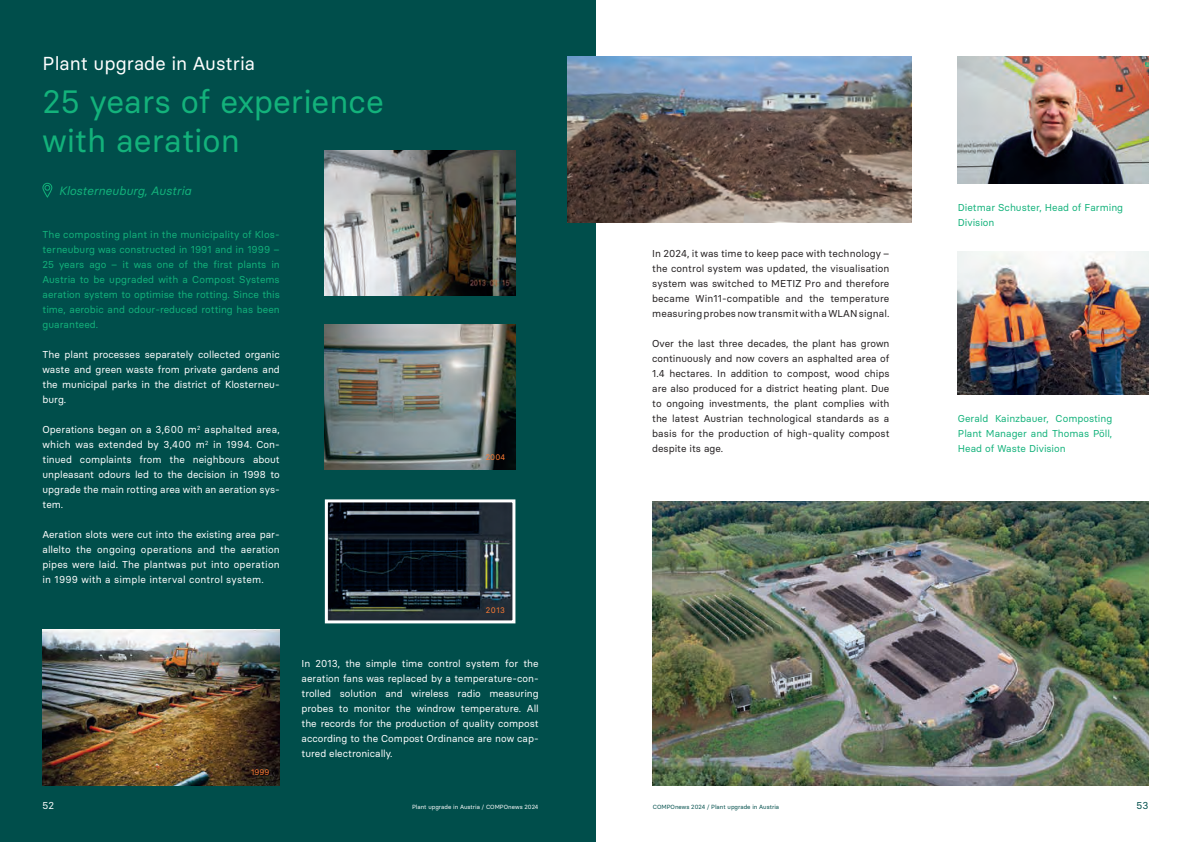
<style>
.page{position:relative;width:1191px;height:842px;background:#fff}
.page>*{position:absolute;margin:0;border:0;box-sizing:border-box;transform-origin:0 0}
.t1{font:32.3px/38.7px "Basier Circle";color:#13b27b}
.t2{font:18.7px "Basier Circle";color:#fff}
.t3{font:italic 12px "Basier Circle";color:#13b27b}
.t4{font:10px/15px "Basier Circle";color:#fff;text-align:justify}
.t5{font:10px/15px "Basier Circle";letter-spacing:.01em;color:#231f20;text-align:justify}
.t6{font:10px/15px "Basier Circle";color:#13b27b;text-align:justify}
.t7{font:10px "Basier Circle";color:#004e4b}
.t8{font:8px "Basier Circle";color:#ff7c33}
.t9{font:6px "Basier Circle";color:#fff}
.t10{font:6px "Basier Circle";color:#004e4b}
</style>
<div class="page">
<div style="left:0;top:0;width:595px;height:842px;background:#004e4b"></div>
<img style="left:567px;top:57px;width:344px;height:165px">
<img style="left:652px;top:502px;width:496px;height:283px">
<img style="left:958px;top:57px;width:190px;height:127px">
<img style="left:958px;top:252px;width:190px;height:143px">
<img style="left:43px;top:629px;width:237px;height:156px">
<img style="left:325px;top:150px;width:190px;height:145px">
<img style="left:325px;top:325px;width:190px;height:145px">
<svg style="left:324px;top:499px;width:192px;height:125px;background:#253037"></svg>
<div style="left:43px;top:183px;width:9px;height:14px;border:1px solid #13b27b;border-radius:4px"></div>
<svg style="left:45px;top:185px;width:5px;height:6px"></svg>
<h2 class="t2" style="left:43px;top:51px;width:214px">Plant upgrade in Austria</h2>
<h1 class="t1" style="left:43px;top:82px;width:343px">25 years of experience with aeration</h1>
<p class="t3" style="left:59px;top:183px;width:134px">Klosterneuburg, Austria</p>
<p class="t6" style="left:43px;top:227px;width:239px">The composting plant in the municipality of Klos&shy;terneuburg was constructed in 1991 and in 1999 – 25 years ago – it was one of the first plants in Austria to be upgraded with a Compost Systems aeration system to optimise the rotting. Since this time, aerobic and odour-reduced rotting has been guaranteed.</p>
<p class="t4" style="left:43px;top:347px;width:239px">The plant processes separately collected organic waste and green waste from private gardens and the municipal parks in the district of Klosterneu&shy;burg.</p>
<p class="t4" style="left:43px;top:422px;width:239px">Operations began on a 3,600 m<sup>2</sup> asphalted area, which was extended by 3,400 m<sup>2</sup> in 1994. Con&shy;tinued complaints from the neighbours about unpleasant odours led to the decision in 1998 to upgrade the main rotting area with an aeration sys&shy;tem.</p>
<p class="t4" style="left:43px;top:527px;width:239px">Aeration slots were cut into the existing area par&shy;allelto the ongoing operations and the aeration pipes were laid. The plantwas put into operation in 1999 with a simple interval control system.</p>
<p class="t8" style="left:251px;top:767px;width:20px">1999</p>
<p class="t8" style="left:486px;top:452px;width:21px">2004</p>
<p class="t8" style="left:486px;top:605px;width:21px">2013</p>
<p class="t4" style="left:301px;top:656px;width:239px">In 2013, the simple time control system for the aeration fans was replaced by a temperature-con&shy;trolled solution and wireless radio measuring probes to monitor the windrow temperature. All the records for the production of quality compost according to the Compost Ordinance are now cap&shy;tured electronically.</p>
<p class="t5" style="left:652px;top:246px;width:239px">In 2024, it was time to keep pace with technology – the control system was updated, the visualisation system was switched to METIZ Pro and therefore became Win11-compatible and the temperature measuring probes now transmit with a WLAN signal.</p>
<p class="t5" style="left:652px;top:336px;width:239px">Over the last three decades, the plant has grown continuously and now covers an asphalted area of 1.4 hectares. In addition to compost, wood chips are also produced for a district heating plant. Due to ongoing investments, the plant complies with the latest Austrian technological standards as a basis for the production of high-quality compost despite its age.</p>
<p class="t6" style="left:958px;top:200px;width:167px">Dietmar Schuster, Head of Farming<br>Division</p>
<p class="t6" style="left:958px;top:411px;width:156px">Gerald Kainzbauer, Composting Plant Manager and Thomas Pöll, Head of Waste Division</p>
<p class="t4" style="left:43px;top:798px;width:13px">52</p>
<p class="t7" style="left:1136px;top:799px;width:13px">53</p>
<p class="t9" style="left:412px;top:803px;width:128px">Plant upgrade in Austria / COMPOnews 2024</p>
<p class="t10" style="left:653px;top:803px;width:128px">COMPOnews 2024 / Plant upgrade in Austria</p>
</div>
